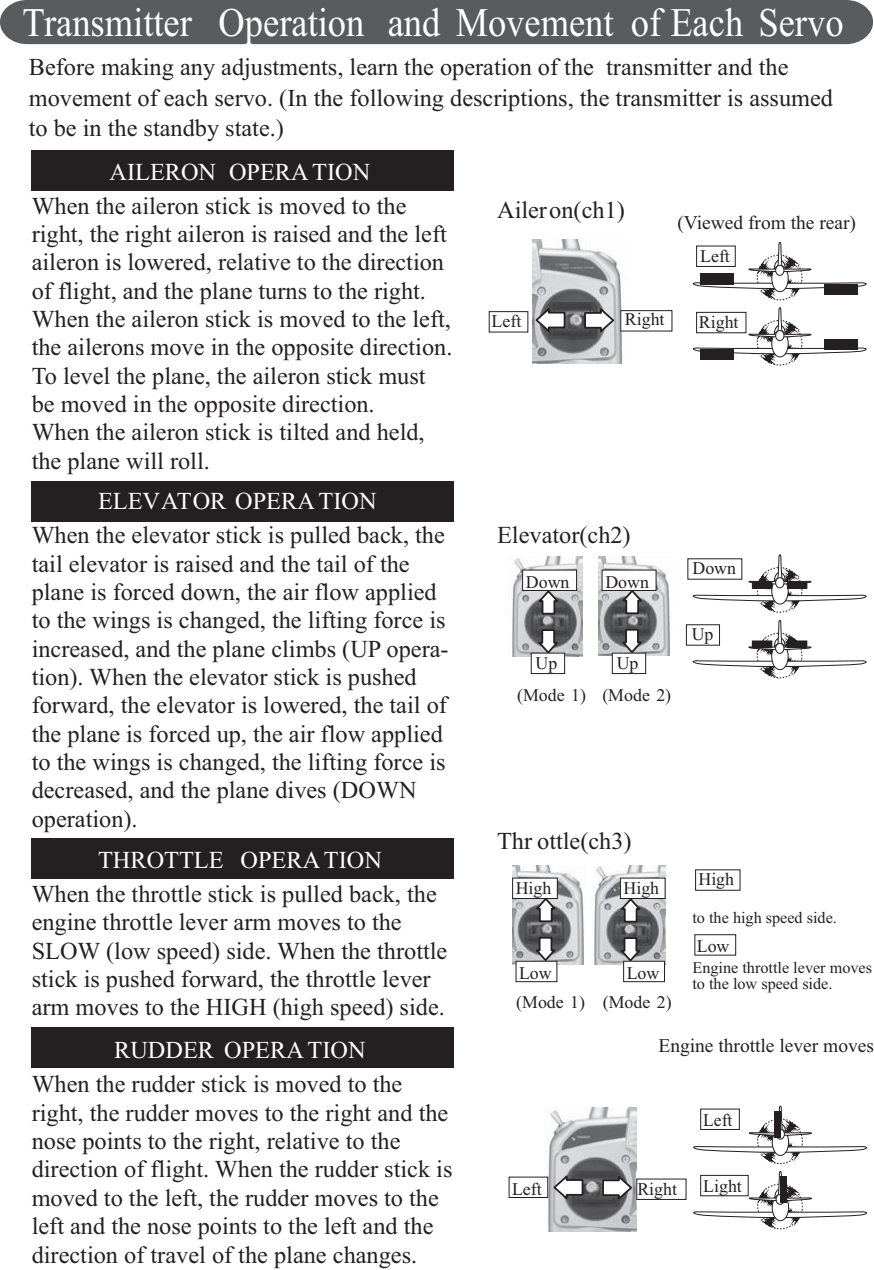
<style>
.page{position:relative;width:874px;height:1270px;background:#fff}
.page>*{position:absolute;margin:0;border:0;box-sizing:border-box;transform-origin:0 0}
.t1{font:700 40.5px "Times New Roman";color:#fff;scale:.9 1}
.t2{font:24.3px/28.3px "Times New Roman";color:#242021}
.t3{font:700 24.3px "Times New Roman";color:#242021}
.t4{font:19.35px "Times New Roman";color:#242021}
.t5{font:700 17.78px "Times New Roman";color:#242021}
.t6{font:16.2px/16.2px "Times New Roman";color:#242021}
.s1{font-weight:700;color:#fff}
</style>
<div class="page">
<div style="left:0;top:0;width:872px;height:44px;background:#5a5b5f"></div>
<div style="left:32px;top:150px;width:421px;height:40px;background:#242021"></div>
<div style="left:32px;top:481px;width:421px;height:40px;background:#242021"></div>
<div style="left:32px;top:838px;width:421px;height:40px;background:#242021"></div>
<div style="left:32px;top:1028px;width:421px;height:40px;background:#242021"></div>
<img style="left:512px;top:865px;width:72px;height:99px">
<img style="left:594px;top:865px;width:71px;height:99px">
<img style="left:598px;top:557px;width:72px;height:99px">
<img style="left:512px;top:557px;width:70px;height:99px">
<img style="left:547px;top:1108px;width:89px;height:124px">
<img style="left:532px;top:240px;width:92px;height:124px">
<svg style="left:535px;top:591px;width:26px;height:24px"></svg>
<svg style="left:536px;top:628px;width:25px;height:25px"></svg>
<svg style="left:619px;top:591px;width:25px;height:24px"></svg>
<svg style="left:620px;top:628px;width:24px;height:25px"></svg>
<svg style="left:617px;top:897px;width:26px;height:26px"></svg>
<svg style="left:619px;top:936px;width:24px;height:27px"></svg>
<svg style="left:533px;top:896px;width:25px;height:27px"></svg>
<svg style="left:534px;top:936px;width:24px;height:27px"></svg>
<svg style="left:583px;top:305px;width:32px;height:30px"></svg>
<svg style="left:533px;top:306px;width:33px;height:29px"></svg>
<svg style="left:601px;top:1173px;width:32px;height:30px"></svg>
<svg style="left:551px;top:1174px;width:33px;height:28px"></svg>
<svg style="left:692px;top:242px;width:175px;height:124px"></svg>
<div style="left:775px;top:330px;width:8px;height:11px;background:#fff;border-radius:50%"></div>
<div style="left:775px;top:330px;width:9px;height:11px;border:1px solid #242021;border-radius:50%"></div>
<svg style="left:692px;top:554px;width:175px;height:126px"></svg>
<div style="left:775px;top:643px;width:8px;height:10px;background:#fff;border-radius:50%"></div>
<div style="left:775px;top:643px;width:9px;height:11px;border:1px solid #242021;border-radius:50%"></div>
<div style="left:752px;top:641px;width:19px;height:7px;background:#242021"></div>
<div style="left:751px;top:640px;width:21px;height:8px;border:1px solid #242021"></div>
<div style="left:787px;top:641px;width:19px;height:7px;background:#242021"></div>
<div style="left:786px;top:640px;width:21px;height:8px;border:1px solid #242021"></div>
<svg style="left:693px;top:1105px;width:174px;height:125px"></svg>
<div style="left:775px;top:1194px;width:9px;height:10px;background:#fff;border-radius:50%"></div>
<div style="left:775px;top:1194px;width:9px;height:10px;border:1px solid #242021;border-radius:50%"></div>
<div style="left:780px;top:1176px;width:6px;height:27px;background:#242021"></div>
<div style="left:696px;top:246px;width:39px;height:21px;border:1px solid #242021"></div>
<div style="left:696px;top:312px;width:50px;height:21px;border:1px solid #242021"></div>
<div style="left:488px;top:311px;width:40px;height:21px;border:1px solid #242021"></div>
<div style="left:620px;top:311px;width:51px;height:20px;background:#fff"></div>
<div style="left:620px;top:310px;width:52px;height:21px;border:1px solid #242021"></div>
<div style="left:687px;top:559px;width:54px;height:20px;background:#fff"></div>
<div style="left:686px;top:625px;width:33px;height:20px;background:#fff"></div>
<div style="left:685px;top:624px;width:34px;height:22px;border:1px solid #242021"></div>
<div style="left:695px;top:869px;width:45px;height:22px;border:1px solid #242021"></div>
<div style="left:694px;top:934px;width:42px;height:21px;border:1px solid #242021"></div>
<div style="left:700px;top:1109px;width:39px;height:20px;background:#fff"></div>
<div style="left:700px;top:1108px;width:39px;height:22px;border:1px solid #242021"></div>
<div style="left:700px;top:1175px;width:48px;height:21px;background:#fff"></div>
<div style="left:700px;top:1175px;width:48px;height:21px;border:1px solid #242021"></div>
<div style="left:508px;top:1176px;width:40px;height:22px;border:1px solid #242021"></div>
<div style="left:636px;top:1178px;width:50px;height:22px;border:1px solid #242021"></div>
<div style="left:522px;top:570px;width:54px;height:20px;background:#fff"></div>
<div style="left:522px;top:570px;width:55px;height:21px;border:1px solid #242021"></div>
<div style="left:602px;top:570px;width:54px;height:20px;background:#fff"></div>
<div style="left:601px;top:570px;width:55px;height:21px;border:1px solid #242021"></div>
<div style="left:531px;top:653px;width:33px;height:20px;background:#fff"></div>
<div style="left:530px;top:653px;width:35px;height:21px;border:1px solid #242021"></div>
<div style="left:612px;top:653px;width:33px;height:20px;background:#fff"></div>
<div style="left:611px;top:653px;width:35px;height:21px;border:1px solid #242021"></div>
<div style="left:512px;top:878px;width:45px;height:20px;background:#fff"></div>
<div style="left:512px;top:878px;width:45px;height:21px;border:1px solid #242021"></div>
<div style="left:620px;top:878px;width:45px;height:20px;background:#fff"></div>
<div style="left:619px;top:878px;width:46px;height:21px;border:1px solid #242021"></div>
<div style="left:516px;top:961px;width:40px;height:21px;background:#fff"></div>
<div style="left:515px;top:961px;width:42px;height:21px;border:1px solid #242021"></div>
<div style="left:623px;top:961px;width:41px;height:21px;background:#fff"></div>
<div style="left:623px;top:961px;width:41px;height:21px;border:1px solid #242021"></div>
<p class="t1" style="left:22px;top:8px;width:913px">Transmitter Operation and Movement of Each Servo</p>
<p class="t2" style="left:29px;top:54px;width:805px;line-height:30.4px">Before making any adjustments, learn the operation of the transmitter and the movement of each servo. (In the following descriptions, the transmitter is assumed to be in the standby state.)</p>
<p class="t2" style="left:32px;top:157px;width:376px;line-height:34.2px;text-indent:78px"><span class="s1">AILERON OPERA TION<br></span>When the aileron stick is moved to the</p>
<p class="t2" style="left:32px;top:222px;width:422px">right, the right aileron is raised and the left aileron is lowered, relative to the direction of flight, and the plane turns to the right.<br>When the aileron stick is moved to the left, the ailerons move in the opposite direction.<br>To level the plane, the aileron stick must be moved in the opposite direction.<br>When the aileron stick is tilted and held, the plane will roll.</p>
<p class="t2" style="left:32px;top:486px;width:414px;line-height:34px;text-align:center"><span class="s1">ELEVATOR OPERA TION<br></span>When the elevator stick is pulled back, the</p>
<p class="t2" style="left:32px;top:552px;width:418px">tail elevator is raised and the tail of the plane is forced down, the air flow applied to the wings is changed, the lifting force is increased, and the plane climbs (UP opera&shy;tion). When the elevator stick is pushed forward, the elevator is lowered, the tail of the plane is forced up, the air flow applied to the wings is changed, the lifting force is decreased, and the plane dives (DOWN operation).</p>
<p class="t2" style="left:32px;top:845px;width:406px;line-height:34.2px;text-align:center"><span class="s1">THROTTLE OPERA TION<br></span>When the throttle stick is pulled back, the</p>
<p class="t2" style="left:32px;top:910px;width:417px">engine throttle lever arm moves to the SLOW (low speed) side. When the throttle stick is pushed forward, the throttle lever arm moves to the HIGH (high speed) side.</p>
<p class="t2" style="left:32px;top:1036px;width:372px;line-height:34px;text-indent:82px"><span class="s1">RUDDER OPERA TION<br></span>When the rudder stick is moved to the</p>
<p class="t2" style="left:32px;top:1101px;width:422px">right, the rudder moves to the right and the nose points to the right, relative to the direction of flight. When the rudder stick is moved to the left, the rudder moves to the left and the nose points to the left and the direction of travel of the plane changes.</p>
<p class="t3" style="left:497px;top:201px;width:129px">Aileron(ch1)</p>
<p class="t4" style="left:677px;top:216px;width:180px">(Viewed from the rear)</p>
<p class="t5" style="left:700px;top:250px;width:31px">Left</p>
<p class="t5" style="left:491px;top:315px;width:31px">Left</p>
<p class="t5" style="left:624px;top:313px;width:41px">Right</p>
<p class="t5" style="left:698px;top:316px;width:41px">Right</p>
<p class="t3" style="left:497px;top:527px;width:135px">Elevator(ch2)</p>
<p class="t5" style="left:692px;top:562px;width:45px">Down</p>
<p class="t5" style="left:525px;top:575px;width:45px">Down</p>
<p class="t5" style="left:605px;top:575px;width:45px">Down</p>
<p class="t5" style="left:691px;top:628px;width:23px">Up</p>
<p class="t5" style="left:535px;top:657px;width:23px">Up</p>
<p class="t5" style="left:616px;top:657px;width:23px">Up</p>
<p class="t5" style="left:517px;top:688px;width:155px">(Mode 1) (Mode 2)</p>
<p class="t3" style="left:497px;top:832px;width:136px">Thr ottle(ch3)</p>
<p class="t5" style="left:698px;top:873px;width:37px">High</p>
<p class="t5" style="left:515px;top:881px;width:37px">High</p>
<p class="t5" style="left:623px;top:881px;width:37px">High</p>
<p class="t6" style="left:692px;top:911px;width:146px">to the high speed side.</p>
<p class="t6" style="left:692px;top:961px;width:181px">Engine throttle lever moves to the low speed side.</p>
<p class="t5" style="left:696px;top:939px;width:34px">Low</p>
<p class="t5" style="left:519px;top:966px;width:34px">Low</p>
<p class="t5" style="left:626px;top:966px;width:34px">Low</p>
<p class="t5" style="left:516px;top:996px;width:157px">(Mode 1) (Mode 2)</p>
<p class="t4" style="left:658px;top:1038px;width:217px">Engine throttle lever moves</p>
<p class="t5" style="left:703px;top:1113px;width:31px">Left</p>
<p class="t5" style="left:512px;top:1182px;width:31px">Left</p>
<p class="t5" style="left:637px;top:1183px;width:41px">Right</p>
<p class="t5" style="left:703px;top:1180px;width:40px">Light</p>
</div>
